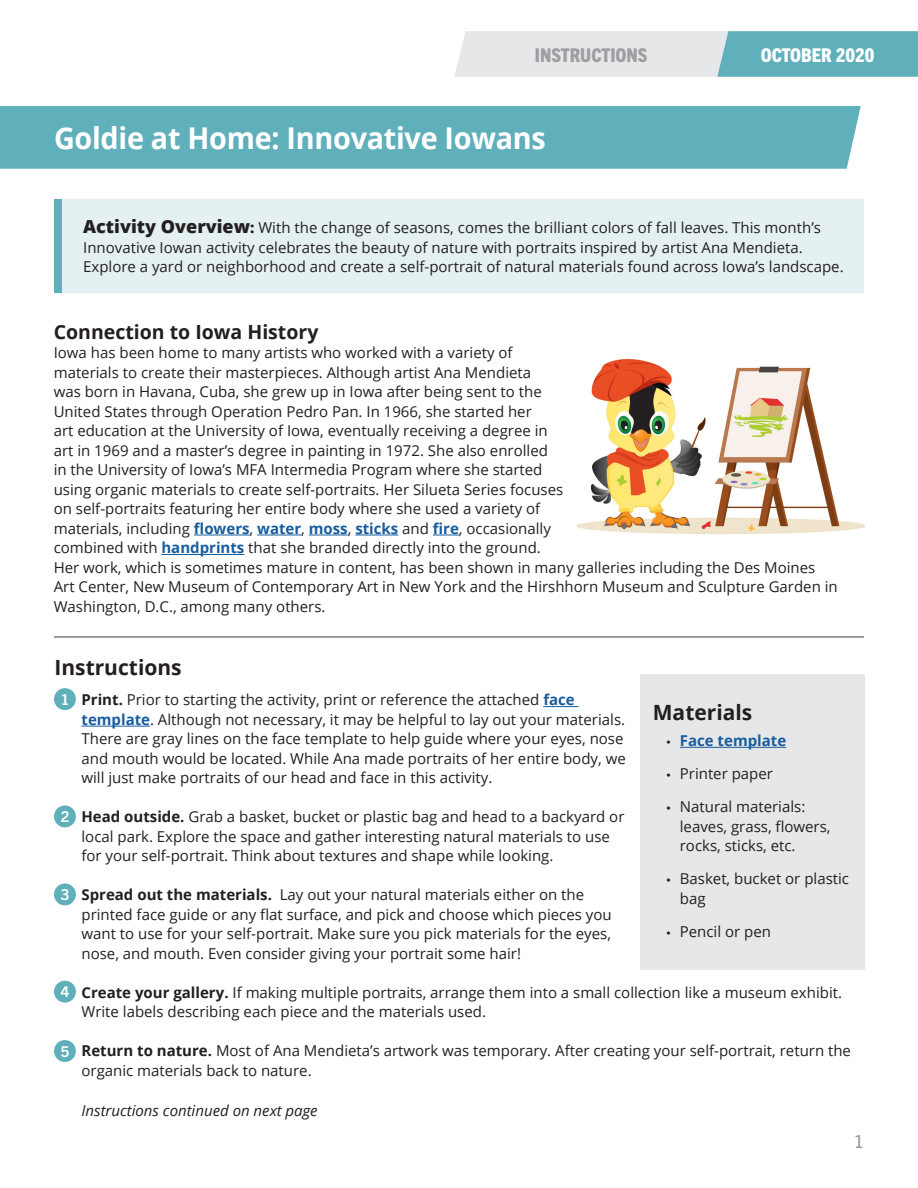
<style>
.page{position:relative;width:918px;height:1188px;background:#fff}
.page>*{position:absolute;margin:0;border:0;box-sizing:border-box;transform-origin:0 0}
.Header_2__3{font:700 30px "Open Sans";letter-spacing:-.01em;color:#fff;scale:.96 1}
.Header_2__3-2{font:700 21px "Open Sans";color:#231f20}
.t1{font:700 19.5px "Open Sans";color:#231f20}
.t2{font:800 condensed 19.05px "Trade Gothic Next LT Pro";color:#9d9fa2}
.t3{font:800 condensed 19.05px "Trade Gothic Next LT Pro";color:#fff}
.t4{font:18px "Trade Gothic Next LT Pro";color:#939598}
.t5{font:15px/19.5px "Open Sans";color:#231f20}
.t6{font:italic 15px "Open Sans";color:#231f20}
.t7{font:700 15px "Open Sans";color:#175d9e}
.t8{font:700 15px "Trade Gothic Next LT Pro";color:#fff}
.s1{font-weight:800;font-size:18px}
.s2{font-weight:800}
.s3{font-weight:700;color:#175d9e}
.s4{font-weight:700}
.s5{font-family:"Myriad Pro";font-weight:400;color:#231f20}
.s6{font-family:"Myriad Pro"}
</style>
<div class="page">
<div style="left:0;top:106px;width:861px;height:63px;background:#60b0bc"></div>
<svg style="left:455px;top:31px;width:463px;height:46px"></svg>
<hr style="left:194px;top:535px;width:56px;height:1px;background:#175d9e">
<hr style="left:257px;top:535px;width:44px;height:1px;background:#175d9e">
<hr style="left:309px;top:535px;width:39px;height:1px;background:#175d9e">
<hr style="left:355px;top:535px;width:43px;height:1px;background:#175d9e">
<svg style="left:433px;top:535px;width:26px;height:1px"></svg>
<hr style="left:161px;top:554px;width:83px;height:1px;background:#175d9e">
<div style="left:54px;top:199px;width:9px;height:94px;background:#60b0bc"></div>
<div style="left:63px;top:199px;width:801px;height:94px;background:#e5f0f3"></div>
<div style="left:640px;top:674px;width:225px;height:296px;background:#e6e7e9"></div>
<hr style="left:680px;top:747px;width:106px;height:1px;background:#175d9e">
<hr style="left:543px;top:706px;width:36px;height:1px;background:#175d9e">
<hr style="left:81px;top:726px;width:69px;height:1px;background:#175d9e">
<div style="left:54px;top:688px;width:22px;height:22px;background:#60b0bc;border-radius:50%"></div>
<div style="left:54px;top:806px;width:22px;height:21px;background:#60b0bc;border-radius:50%"></div>
<div style="left:54px;top:884px;width:22px;height:21px;background:#60b0bc;border-radius:50%"></div>
<div style="left:54px;top:981px;width:22px;height:22px;background:#60b0bc;border-radius:50%"></div>
<div style="left:54px;top:1040px;width:22px;height:22px;background:#60b0bc;border-radius:50%"></div>
<hr style="left:54px;top:637px;width:810px;height:1px;background:#3e3e3f">
<img style="left:578px;top:359px;width:287px;height:175px">
<p class="t2" style="left:535px;top:42px;width:114px">INSTRUCTIONS</p>
<p class="t3" style="left:761px;top:42px;width:115px">OCTOBER 2020</p>
<p class="Header_2__3" style="left:54px;top:117px;width:514px">Goldie at Home: Innovative Iowans</p>
<p class="t5" style="left:83px;top:218px;width:762px"><span class="s1">Activity Overview</span><span class="s2">:</span> With the change of seasons, comes the brilliant colors of fall leaves. This month’s<br>Innovative Iowan activity celebrates the beauty of nature with portraits inspired by artist Ana Mendieta.<br>Explore a yard or neighborhood and create a self-portrait of natural materials found across Iowa’s landscape.</p>
<p class="t1" style="left:54px;top:318px;width:266px">Connection to Iowa History</p>
<p class="t5" style="left:54px;top:343px;width:786px">Iowa has been home to many artists who worked with a variety of<br>materials to create their masterpieces. Although artist Ana Mendieta<br>was born in Havana, Cuba, she grew up in Iowa after being sent to the<br>United States through Operation Pedro Pan. In 1966, she started her<br>art education at the University of Iowa, eventually receiving a degree in<br>art in 1969 and a master’s degree in painting in 1972. She also enrolled<br>in the University of Iowa’s MFA Intermedia Program where she started<br>using organic materials to create self-portraits. Her Silueta Series focuses<br>on self-portraits featuring her entire body where she used a variety of<br>materials, including <span class="s3">flowers</span>, <span class="s3">water</span>, <span class="s3">moss</span>, <span class="s3">sticks</span> and <span class="s3">fire</span>, occasionally<br>combined with <span class="s3">handprints</span> that she branded directly into the ground.<br>Her work, which is sometimes mature in content, has been shown in many galleries including the Des Moines Art Center, New Museum of Contemporary Art in New York and the Hirshhorn Museum and Sculpture Garden in Washington, D.C., among many others.</p>
<p class="Header_2__3-2" style="left:54px;top:653px;width:129px">Instructions</p>
<p class="t5" style="left:81px;top:690px;width:546px"><span class="s4">Print.</span> Prior to starting the activity, print or reference the attached <span class="s3">face template</span>. Although not necessary, it may be helpful to lay out your materials.<br>There are gray lines on the face template to help guide where your eyes, nose and mouth would be located. While Ana made portraits of her entire body, we will just make portraits of our head and face in this activity.</p>
<p class="t5" style="left:81px;top:807px;width:544px"><span class="s4">Head outside.</span> Grab a basket, bucket or plastic bag and head to a backyard or local park. Explore the space and gather interesting natural materials to use for your self-portrait. Think about textures and shape while looking.</p>
<p class="t5" style="left:81px;top:885px;width:532px"><span class="s4">Spread out the materials.</span> Lay out your natural materials either on the printed face guide or any flat surface, and pick and choose which pieces you want to use for your self-portrait. Make sure you pick materials for the eyes, nose, and mouth. Even consider giving your portrait some hair!</p>
<p class="t5" style="left:81px;top:982px;width:762px"><span class="s4">Create your gallery.</span> If making multiple portraits, arrange them into a small collection like a museum exhibit.<br>Write labels describing each piece and the materials used.</p>
<p class="t5" style="left:81px;top:1041px;width:771px"><span class="s4">Return to nature.</span> Most of Ana Mendieta’s artwork was temporary. After creating your self-portrait, return the organic materials back to nature.</p>
<p class="t6" style="left:81px;top:1101px;width:238px">Instructions continued on next page</p>
<p class="t8" style="left:61px;top:689px;width:10px">1</p>
<p class="Header_2__3-2" style="left:653px;top:698px;width:101px">Materials</p>
<p class="t7" style="left:666px;top:730px;width:121px"><span class="s5">•</span> Face template</p>
<p class="t5" style="left:666px;top:764px;width:108px"><span class="s6">•</span> Printer paper</p>
<p class="t5" style="left:680px;top:797px;width:152px;text-indent:-14px"><span class="s6">•</span> Natural materials: leaves, grass, flowers, rocks, sticks, etc.</p>
<p class="t5" style="left:680px;top:869px;width:171px;text-indent:-14px"><span class="s6">•</span> Basket, bucket or plastic bag</p>
<p class="t5" style="left:666px;top:921px;width:106px"><span class="s6">•</span> Pencil or pen</p>
<p class="t8" style="left:61px;top:806px;width:10px">2</p>
<p class="t8" style="left:61px;top:884px;width:10px">3</p>
<p class="t8" style="left:61px;top:982px;width:10px">4</p>
<p class="t8" style="left:61px;top:1041px;width:10px">5</p>
<p class="t4" style="left:854px;top:1129px;width:12px">1</p>
</div>
